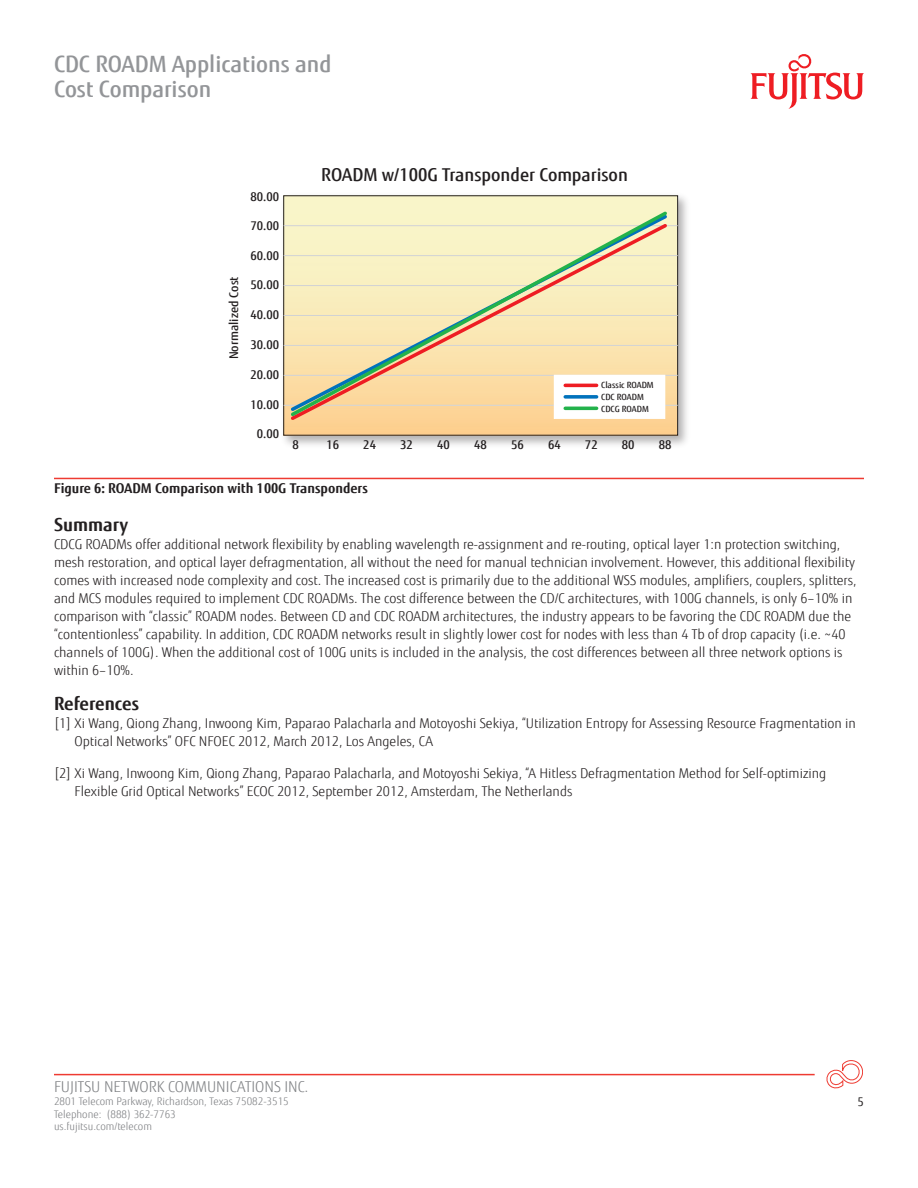
<style>
.page{position:relative;width:918px;height:1188px;background:#fff}
.page>*{position:absolute;margin:0;border:0;box-sizing:border-box;transform-origin:0 0}
.page_header{font:500 22.5px/25.5px "Fujitsu Sans";color:#939598}
.Section_Title{font:700 18px "Fujitsu Sans";color:#231f20}
.t1{font:500 17.7px "Fujitsu Sans";color:#231f20}
.t2{font:300 15px "Fujitsu Sans";color:#808285}
.Body_Text{font:300 13.5px/18px "Fujitsu Sans";color:#231f20}
.t3{font:700 13.5px "Fujitsu Sans";color:#231f20}
.t4{font:500 12px "Fujitsu Sans";color:#231f20}
.t5{font:12px "Fujitsu Sans";color:#231f20}
.t6{font:300 10.5px/12.6px "Fujitsu Sans";color:#808285}
.t7{font:500 8.55px/12px "Fujitsu Sans";color:#231f20}
</style>
<div class="page">
<svg style="left:751px;top:54px;width:113px;height:55px"></svg>
<hr style="left:54px;top:1074px;width:761px;height:1px;background:#ee3b32">
<svg style="left:827px;top:1060px;width:36px;height:28px"></svg>
<hr style="left:54px;top:478px;width:810px;height:1px;background:#ee3b32">
<img style="left:284px;top:195px;width:403px;height:250px">
<svg style="left:283px;top:195px;width:395px;height:241px;background:#e8d19f"></svg>
<hr style="left:284px;top:225px;width:394px;height:1px;background:#d1d2d4">
<hr style="left:284px;top:255px;width:394px;height:1px;background:#d1d2d4">
<hr style="left:284px;top:285px;width:394px;height:1px;background:#d1d2d4">
<hr style="left:284px;top:375px;width:394px;height:1px;background:#d1d2d4">
<hr style="left:284px;top:315px;width:394px;height:1px;background:#d1d2d4">
<hr style="left:284px;top:345px;width:394px;height:1px;background:#d1d2d4">
<hr style="left:284px;top:405px;width:394px;height:1px;background:#d1d2d4">
<svg style="left:288px;top:209px;width:382px;height:210px;background:#f1e2b8"></svg>
<p class="page_header" style="left:54px;top:51px;width:279px">CDC ROADM Applications and<br>Cost Comparison</p>
<p class="t4" style="left:226px;top:359px;width:84px;rotate:-90deg">Normalized Cost</p>
<p class="t4" style="left:250px;top:190px;width:30px">80.00</p>
<p class="t4" style="left:250px;top:218px;width:30px">70.00</p>
<p class="t4" style="left:250px;top:249px;width:30px">60.00</p>
<p class="t4" style="left:250px;top:277px;width:30px">50.00</p>
<p class="t4" style="left:250px;top:307px;width:30px">40.00</p>
<p class="t4" style="left:250px;top:337px;width:30px">30.00</p>
<p class="t4" style="left:250px;top:367px;width:30px">20.00</p>
<p class="t4" style="left:250px;top:398px;width:30px">10.00</p>
<p class="t4" style="left:257px;top:426px;width:24px">0.00</p>
<p class="t1" style="left:321px;top:164px;width:308px">ROADM w/100G Transponder Comparison</p>
<p class="t7" style="left:601px;top:379px;width:54px">Classic ROADM<br>CDC ROADM<br>CDCG ROADM</p>
<p class="t4" style="left:293px;top:437px;width:8px">8</p>
<p class="t4" style="left:326px;top:437px;width:14px">16</p>
<p class="t4" style="left:363px;top:437px;width:14px">24</p>
<p class="t4" style="left:400px;top:437px;width:14px">32</p>
<p class="t4" style="left:437px;top:437px;width:14px">40</p>
<p class="t4" style="left:474px;top:437px;width:14px">48</p>
<p class="t4" style="left:511px;top:437px;width:14px">56</p>
<p class="t4" style="left:548px;top:437px;width:14px">64</p>
<p class="t4" style="left:585px;top:437px;width:14px">72</p>
<p class="t4" style="left:622px;top:437px;width:14px">80</p>
<p class="t4" style="left:659px;top:437px;width:14px">88</p>
<p class="t3" style="left:54px;top:480px;width:315px">Figure 6: ROADM Comparison with 100G Transponders</p>
<p class="Section_Title" style="left:54px;top:513px;width:76px">Summary</p>
<p class="Body_Text" style="left:54px;top:535px;width:804px">CDCG ROADMs offer additional network flexibility by enabling wavelength re-assignment and re-routing, optical layer 1:n protection switching, mesh restoration, and optical layer defragmentation, all without the need for manual technician involvement. However, this additional flexibility comes with increased node complexity and cost. The increased cost is primarily due to the additional WSS modules, amplifiers, couplers, splitters, and MCS modules required to implement CDC ROADMs. The cost difference between the CD/C architectures, with 100G channels, is only 6–10% in comparison with “classic” ROADM nodes. Between CD and CDC ROADM architectures, the industry appears to be favoring the CDC ROADM due the “contentionless” capability. In addition, CDC ROADM networks result in slightly lower cost for nodes with less than 4 Tb of drop capacity (i.e. ~40 channels of 100G). When the additional cost of 100G units is included in the analysis, the cost differences between all three network options is within 6–10%.</p>
<p class="Section_Title" style="left:54px;top:692px;width:87px">References</p>
<p class="Body_Text" style="left:75px;top:715px;width:783px;text-indent:-21px">[1] Xi Wang, Qiong Zhang, Inwoong Kim, Paparao Palacharla and Motoyoshi Sekiya, “Utilization Entropy for Assessing Resource Fragmentation in<br>Optical Networks” OFC NFOEC 2012, March 2012, Los Angeles, CA</p>
<p class="Body_Text" style="left:75px;top:764px;width:753px;text-indent:-21px">[2] Xi Wang, Inwoong Kim, Qiong Zhang, Paparao Palacharla, and Motoyoshi Sekiya, “A Hitless Defragmentation Method for Self-optimizing<br>Flexible Grid Optical Networks” ECOC 2012, September 2012, Amsterdam, The Netherlands</p>
<p class="t2" style="left:54px;top:1078px;width:256px">FUJITSU NETWORK COMMUNICATIONS INC.</p>
<p class="t6" style="left:54px;top:1095px;width:236px">2801 Telecom Parkway, Richardson, Texas 75082-3515<br>Telephone: (888) 362-7763<br>us.fujitsu.com/telecom</p>
<p class="t5" style="left:858px;top:1095px;width:8px">5</p>
</div>
